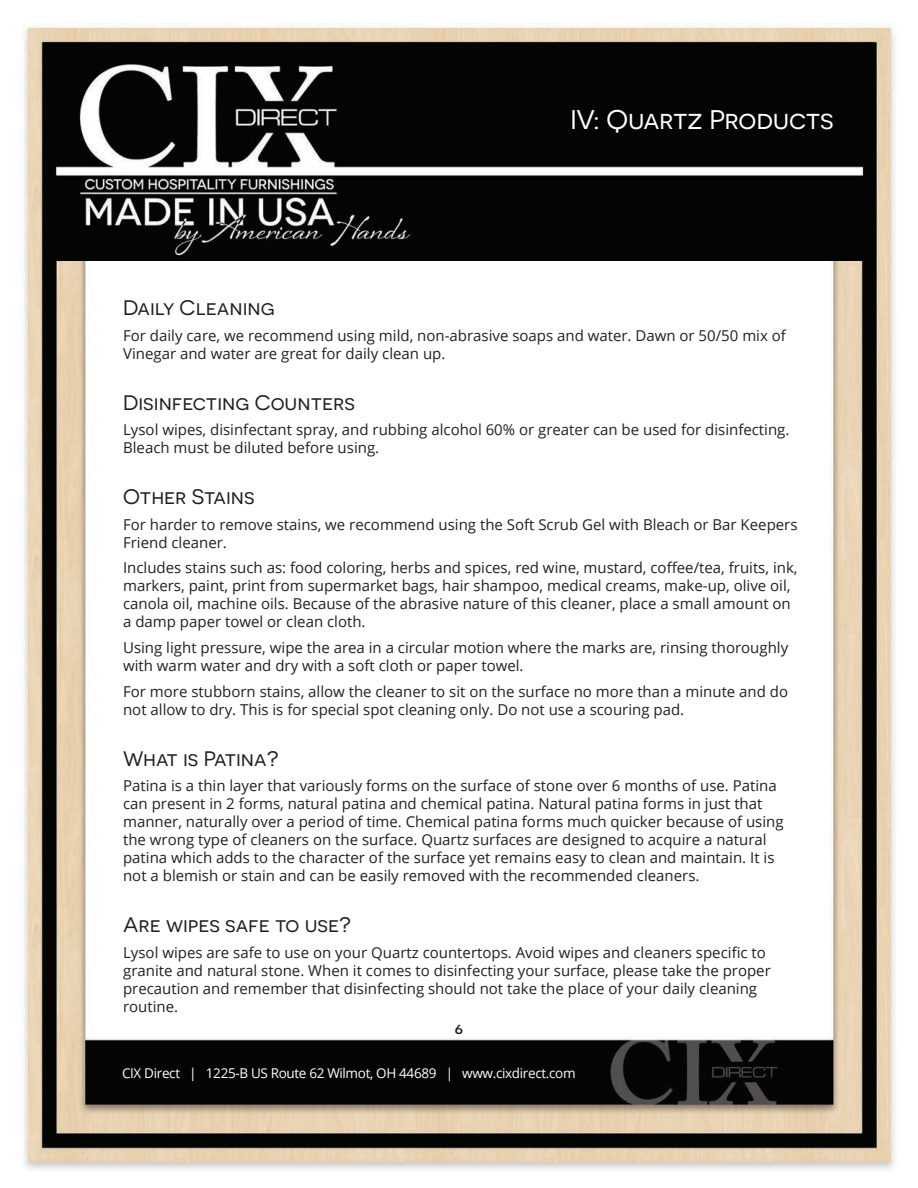
<style>
.page{position:relative;width:918px;height:1188px;background:#fff}
.page>*{position:absolute;margin:0;border:0;box-sizing:border-box;transform-origin:0 0}
.t1{font:27px "Novecentosanswide";letter-spacing:-.015em;color:#fff}
.t2{font:21px "Novecentosanswide";color:#231f20}
.t3{font:500 16.5px "Novecentosanswide";color:#231f20}
.t4{font:15px/18px "Open Sans";color:#231f20}
.t5{font:13.5px "Open Sans";letter-spacing:-.025em;color:#fff}
</style>
<div class="page">
<img style="left:23px;top:23px;width:872px;height:1146px">
<img style="left:43px;top:42px;width:831px;height:218px">
<h1 class="t1" style="left:571px;top:104px;width:265px">IV: Quartz Products</h1>
<h2 class="t2" style="left:123px;top:295px;width:153px">Daily Cleaning</h2>
<p class="t4" style="left:123px;top:326px;width:664px">For daily care, we recommend using mild, non-abrasive soaps and water. Dawn or 50/50 mix of<br>Vinegar and water are great for daily clean up.</p>
<h2 class="t2" style="left:123px;top:390px;width:233px">Disinfecting Counters</h2>
<p class="t4" style="left:123px;top:420px;width:668px">Lysol wipes, disinfectant spray, and rubbing alcohol 60% or greater can be used for disinfecting.<br>Bleach must be diluted before using.</p>
<h2 class="t2" style="left:123px;top:485px;width:133px">Other Stains</h2>
<p class="t4" style="left:123px;top:515px;width:676px">For harder to remove stains, we recommend using the Soft Scrub Gel with Bleach or Bar Keepers<br>Friend cleaner.</p>
<p class="t4" style="left:123px;top:559px;width:676px">Includes stains such as: food coloring, herbs and spices, red wine, mustard, coffee/tea, fruits, ink, markers, paint, print from supermarket bags, hair shampoo, medical creams, make-up, olive oil, canola oil, machine oils. Because of the abrasive nature of this cleaner, place a small amount on a damp paper towel or clean cloth.</p>
<p class="t4" style="left:123px;top:638px;width:667px">Using light pressure, wipe the area in a circular motion where the marks are, rinsing thoroughly with warm water and dry with a soft cloth or paper towel.</p>
<p class="t4" style="left:123px;top:682px;width:667px">For more stubborn stains, allow the cleaner to sit on the surface no more than a minute and do not allow to dry. This is for special spot cleaning only. Do not use a scouring pad.</p>
<h2 class="t2" style="left:123px;top:746px;width:157px">What is Patina?</h2>
<p class="t4" style="left:123px;top:776px;width:662px">Patina is a thin layer that variously forms on the surface of stone over 6 months of use. Patina can present in 2 forms, natural patina and chemical patina. Natural patina forms in just that manner, naturally over a period of time. Chemical patina forms much quicker because of using the wrong type of cleaners on the surface. Quartz surfaces are designed to acquire a natural patina which adds to the character of the surface yet remains easy to clean and maintain. It is not a blemish or stain and can be easily removed with the recommended cleaners.</p>
<h2 class="t2" style="left:123px;top:913px;width:229px">Are wipes safe to use?</h2>
<p class="t4" style="left:123px;top:943px;width:649px">Lysol wipes are safe to use on your Quartz countertops. Avoid wipes and cleaners specific to granite and natural stone. When it comes to disinfecting your surface, please take the proper precaution and remember that disinfecting should not take the place of your daily cleaning routine.</p>
<p class="t3" style="left:455px;top:1018px;width:10px">6</p>
<p class="t5" style="left:122px;top:1064px;width:455px">CIX Direct | 1225-B US Route 62 Wilmot, OH 44689 | www.cixdirect.com</p>
</div>
